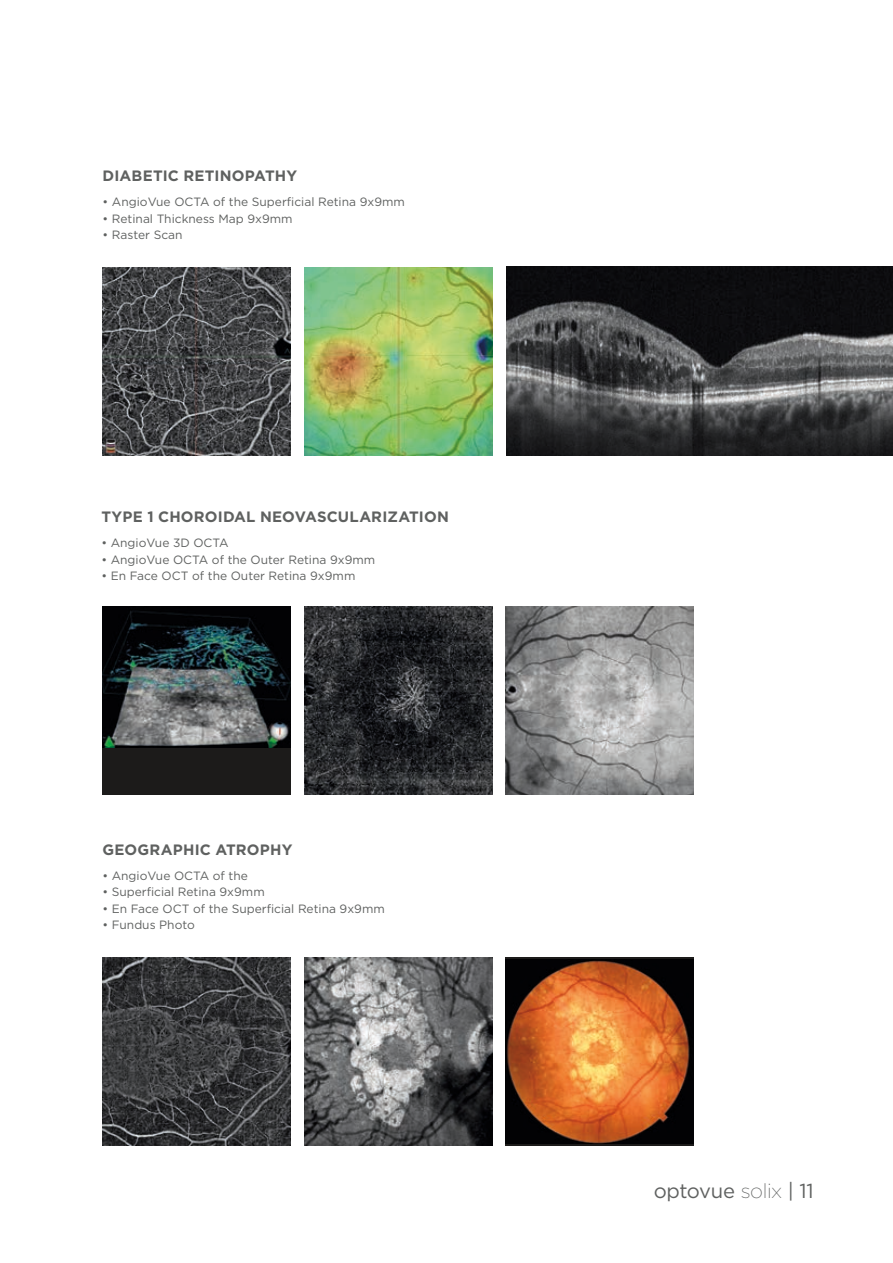
<style>
.page{position:relative;width:893px;height:1263px;background:#fff}
.page>*{position:absolute;margin:0;border:0;box-sizing:border-box;transform-origin:0 0}
.t1{font:20.25px "Gotham";letter-spacing:-.015em;color:#5f6160}
.t2{font:700 15px "Gotham";letter-spacing:.01em;color:#5f6160}
.t3{font:12px "Gotham";color:#5f6160}
.s1{font-family:"Gotham Ex";font-weight:300}
</style>
<div class="page">
<div style="left:103px;top:607px;width:188px;height:188px;background:#1c1b1a"></div>
<img style="left:103px;top:607px;width:188px;height:141px">
<img style="left:102px;top:958px;width:188px;height:188px">
<img style="left:305px;top:607px;width:188px;height:188px">
<img style="left:304px;top:958px;width:188px;height:188px">
<img style="left:506px;top:607px;width:188px;height:188px">
<div style="left:505px;top:958px;width:188px;height:188px;background:linear-gradient(to right,#1c1b1a,#1c1b1a)"></div>
<img style="left:505px;top:960px;width:188px;height:183px">
<img style="left:103px;top:267px;width:188px;height:188px">
<img style="left:304px;top:267px;width:188px;height:188px">
<img style="left:506px;top:266px;width:387px;height:190px">
<p class="t2" style="left:103px;top:167px;width:196px">DIABETIC RETINOPATHY</p>
<p class="t3" style="left:103px;top:195px;width:304px">• AngioVue OCTA of the Superficial Retina 9x9mm</p>
<p class="t3" style="left:103px;top:212px;width:192px">• Retinal Thickness Map 9x9mm</p>
<p class="t3" style="left:103px;top:228px;width:81px">• Raster Scan</p>
<p class="t2" style="left:101px;top:508px;width:349px">TYPE 1 CHOROIDAL NEOVASCULARIZATION</p>
<p class="t3" style="left:101px;top:536px;width:129px">• AngioVue 3D OCTA</p>
<p class="t3" style="left:101px;top:553px;width:275px">• AngioVue OCTA of the Outer Retina 9x9mm</p>
<p class="t3" style="left:101px;top:569px;width:256px">• En Face OCT of the Outer Retina 9x9mm</p>
<p class="t2" style="left:102px;top:841px;width:192px">GEOGRAPHIC ATROPHY</p>
<p class="t3" style="left:102px;top:869px;width:147px">• AngioVue OCTA of the</p>
<p class="t3" style="left:102px;top:885px;width:164px">• Superficial Retina 9x9mm</p>
<p class="t3" style="left:102px;top:902px;width:284px">• En Face OCT of the Superficial Retina 9x9mm</p>
<p class="t3" style="left:102px;top:918px;width:94px">• Fundus Photo</p>
<h1 class="t1" style="left:654px;top:1179px;width:161px">optovue <span class="s1">solix</span> | 11</h1>
</div>
